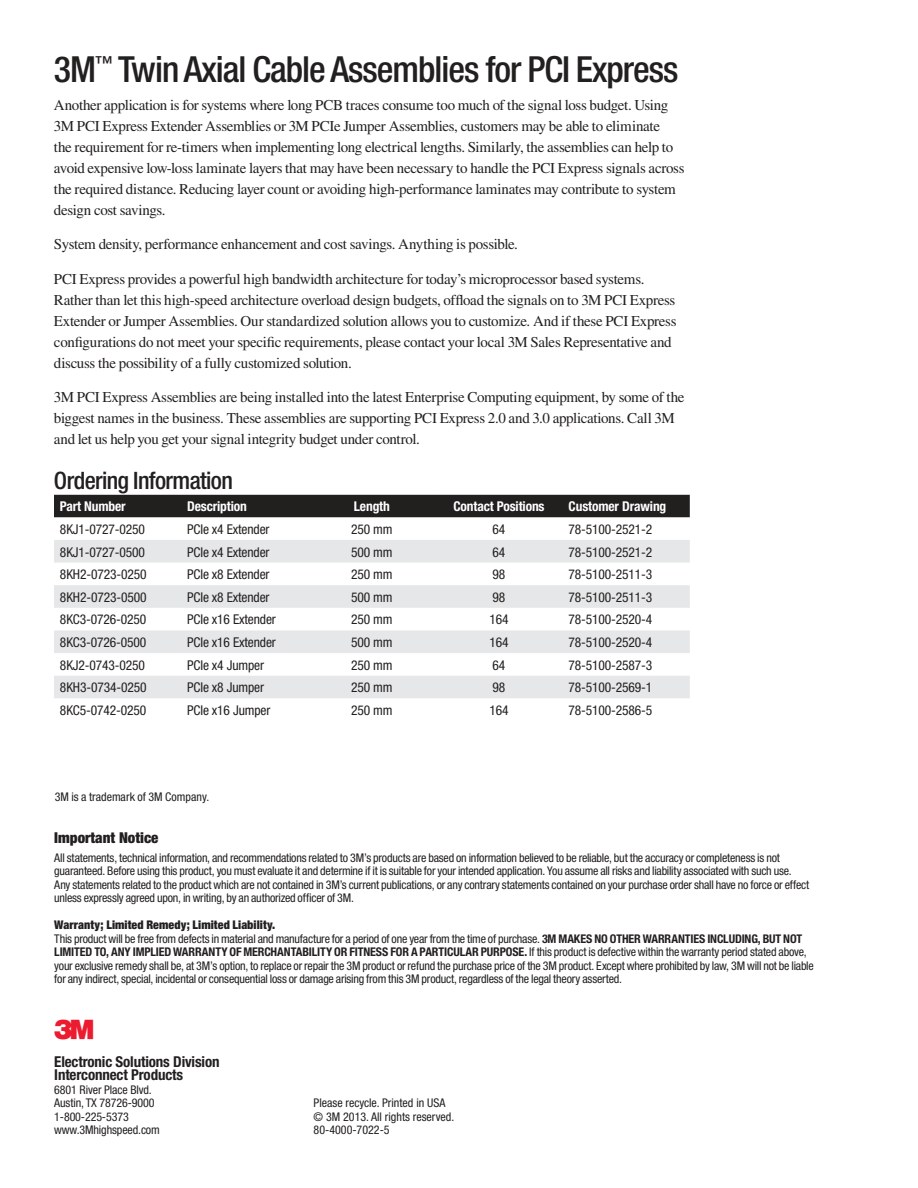
<style>
.page{position:relative;width:918px;height:1188px;background:#fff}
.page>*{position:absolute;margin:0;border:0;box-sizing:border-box;transform-origin:0 0}
.t1{font:500 condensed 36px "Helvetica Neue";letter-spacing:-.025em;color:#221f1f}
.t2{font:27px "Logo 3 Mv 3 tt";color:#ed1b2f}
.t3{font:500 condensed 24px "Helvetica Neue";letter-spacing:-.025em;color:#221f1f}
.t4{font:15px/21px "Times";letter-spacing:-.02em;color:#221f1f}
.t5{font:700 condensed 15px/13.5px "Helvetica Neue LT Std";letter-spacing:-.01em;color:#221f1f}
.t6{font:900 condensed 15px "Helvetica Neue";color:#221f1f}
.t7{font:condensed 13.5px "Helvetica Neue";letter-spacing:-.01em;color:#221f1f}
.t8{font:700 condensed 13.5px "Helvetica Neue";letter-spacing:-.01em;color:#fff}
.t9{font:condensed 12px/13.5px "Helvetica Neue";letter-spacing:-.015em;color:#221f1f}
.t10{font:700 condensed 12px "Helvetica Neue LT Std";letter-spacing:-.01em;color:#221f1f}
.t11{font:condensed 12px "Helvetica Neue";letter-spacing:.005em;color:#221f1f}
.s1{font-weight:900}
.s2{font-family:"Helvetica Neue LT Std";font-weight:700}
.s3{font-family:"Helvetica Neue";font-weight:400}
</style>
<div class="page">
<div style="left:54px;top:495px;width:636px;height:22px;background:#221f1f"></div>
<svg style="left:54px;top:540px;width:636px;height:158px;fill:#e6e7e8"></svg>
<h1 class="t1" style="left:54px;top:56px;width:626px">3M<sup>™</sup> Twin Axial Cable Assemblies for PCI Express</h1>
<p class="t4" style="left:54px;top:96px;width:632px">Another application is for systems where long PCB traces consume too much of the signal loss budget. Using 3M PCI Express Extender Assemblies or 3M PCIe Jumper Assemblies, customers may be able to eliminate<br>the requirement for re-timers when implementing long electrical lengths. Similarly, the assemblies can help to avoid expensive low-loss laminate layers that may have been necessary to handle the PCI Express signals across the required distance. Reducing layer count or avoiding high-performance laminates may contribute to system design cost savings.</p>
<p class="t4" style="left:54px;top:235px;width:465px">System density, performance enhancement and cost savings. Anything is possible.</p>
<p class="t4" style="left:54px;top:270px;width:624px">PCI Express provides a powerful high bandwidth architecture for today’s microprocessor based systems.<br>Rather than let this high-speed architecture overload design budgets, offload the signals on to 3M PCI Express Extender or Jumper Assemblies. Our standardized solution allows you to customize. And if these PCI Express configurations do not meet your specific requirements, please contact your local 3M Sales Representative and discuss the possibility of a fully customized solution.</p>
<p class="t4" style="left:54px;top:388px;width:632px">3M PCI Express Assemblies are being installed into the latest Enterprise Computing equipment, by some of the biggest names in the business. These assemblies are supporting PCI Express 2.0 and 3.0 applications. Call 3M and let us help you get your signal integrity budget under control.</p>
<h3 class="t3" style="left:54px;top:471px;width:180px">Ordering Information</h3>
<p class="t8" style="left:60px;top:501px;width:67px">Part Number</p>
<p class="t8" style="left:187px;top:501px;width:61px">Description</p>
<p class="t8" style="left:354px;top:501px;width:38px">Length</p>
<p class="t8" style="left:453px;top:501px;width:93px">Contact Positions</p>
<p class="t8" style="left:569px;top:501px;width:99px">Customer Drawing</p>
<p class="t7" style="left:60px;top:524px;width:87px">8KJ1-0727-0250</p>
<p class="t7" style="left:187px;top:524px;width:84px">PCIe x4 Extender</p>
<p class="t7" style="left:351px;top:524px;width:43px">250 mm</p>
<p class="t7" style="left:493px;top:524px;width:14px">64</p>
<p class="t7" style="left:569px;top:524px;width:85px">78-5100-2521-2</p>
<p class="t7" style="left:60px;top:547px;width:87px">8KJ1-0727-0500</p>
<p class="t7" style="left:187px;top:547px;width:84px">PCIe x4 Extender</p>
<p class="t7" style="left:351px;top:547px;width:43px">500 mm</p>
<p class="t7" style="left:493px;top:547px;width:14px">64</p>
<p class="t7" style="left:569px;top:547px;width:85px">78-5100-2521-2</p>
<p class="t7" style="left:60px;top:569px;width:88px">8KH2-0723-0250</p>
<p class="t7" style="left:187px;top:569px;width:84px">PCIe x8 Extender</p>
<p class="t7" style="left:351px;top:569px;width:43px">250 mm</p>
<p class="t7" style="left:493px;top:569px;width:14px">98</p>
<p class="t7" style="left:569px;top:569px;width:85px">78-5100-2511-3</p>
<p class="t7" style="left:60px;top:592px;width:88px">8KH2-0723-0500</p>
<p class="t7" style="left:187px;top:592px;width:84px">PCIe x8 Extender</p>
<p class="t7" style="left:351px;top:592px;width:43px">500 mm</p>
<p class="t7" style="left:493px;top:592px;width:14px">98</p>
<p class="t7" style="left:569px;top:592px;width:85px">78-5100-2511-3</p>
<p class="t7" style="left:60px;top:615px;width:88px">8KC3-0726-0250</p>
<p class="t7" style="left:187px;top:615px;width:90px">PCIe x16 Extender</p>
<p class="t7" style="left:351px;top:615px;width:43px">250 mm</p>
<p class="t7" style="left:489px;top:615px;width:21px">164</p>
<p class="t7" style="left:569px;top:615px;width:85px">78-5100-2520-4</p>
<p class="t7" style="left:60px;top:637px;width:88px">8KC3-0726-0500</p>
<p class="t7" style="left:187px;top:637px;width:90px">PCIe x16 Extender</p>
<p class="t7" style="left:351px;top:637px;width:43px">500 mm</p>
<p class="t7" style="left:489px;top:637px;width:21px">164</p>
<p class="t7" style="left:569px;top:637px;width:85px">78-5100-2520-4</p>
<p class="t7" style="left:60px;top:660px;width:87px">8KJ2-0743-0250</p>
<p class="t7" style="left:187px;top:660px;width:78px">PCIe x4 Jumper</p>
<p class="t7" style="left:351px;top:660px;width:43px">250 mm</p>
<p class="t7" style="left:493px;top:660px;width:14px">64</p>
<p class="t7" style="left:569px;top:660px;width:85px">78-5100-2587-3</p>
<p class="t7" style="left:60px;top:683px;width:88px">8KH3-0734-0250</p>
<p class="t7" style="left:187px;top:683px;width:78px">PCIe x8 Jumper</p>
<p class="t7" style="left:351px;top:683px;width:43px">250 mm</p>
<p class="t7" style="left:493px;top:683px;width:14px">98</p>
<p class="t7" style="left:569px;top:683px;width:85px">78-5100-2569-1</p>
<p class="t7" style="left:60px;top:705px;width:88px">8KC5-0742-0250</p>
<p class="t7" style="left:187px;top:705px;width:85px">PCIe x16 Jumper</p>
<p class="t7" style="left:351px;top:705px;width:43px">250 mm</p>
<p class="t7" style="left:489px;top:705px;width:21px">164</p>
<p class="t7" style="left:569px;top:705px;width:85px">78-5100-2586-5</p>
<p class="t11" style="left:55px;top:792px;width:156px">3M is a trademark of 3M Company.</p>
<p class="t6" style="left:54px;top:832px;width:106px">Important Notice</p>
<p class="t9" style="left:54px;top:852px;width:756px">All statements, technical information, and recommendations related to 3M’s products are based on information believed to be reliable, but the accuracy or completeness is not guaranteed. Before using this product, you must evaluate it and determine if it is suitable for your intended application. You assume all risks and liability associated with such use.<br>Any statements related to the product which are not contained in 3M’s current publications, or any contrary statements contained on your purchase order shall have no force or effect unless expressly agreed upon, in writing, by an authorized officer of 3M.</p>
<p class="t9" style="left:54px;top:919px;width:750px"><span class="s1">Warranty; Limited Remedy; Limited Liability.<br></span>This product will be free from defects in material and manufacture for a period of one year from the time of purchase. <span class="s2">3M MAKES NO OTHER WARRANTIES INCLUDING, BUT NOT</span></p>
<p class="t10" style="left:54px;top:947px;width:754px">LIMITED TO, ANY IMPLIED WARRANTY OF MERCHANTABILITY OR FITNESS FOR A PARTICULAR PURPOSE. <span class="s3">If this product is defective within the warranty period stated above,</span></p>
<p class="t9" style="left:54px;top:960px;width:761px">your exclusive remedy shall be, at 3M’s option, to replace or repair the 3M product or refund the purchase price of the 3M product. Except where prohibited by law, 3M will not be liable for any indirect, special, incidental or consequential loss or damage arising from this 3M product, regardless of the legal theory asserted.</p>
<h2 class="t2" style="left:54px;top:1014px;width:41px">3</h2>
<p class="t5" style="left:54px;top:1056px;width:167px">Electronic Solutions Division<br>Interconnect Products</p>
<p class="t9" style="left:54px;top:1083px;width:107px">6801 River Place Blvd.<br>Austin, TX 78726-9000<br>1-800-225-5373 www.3Mhighspeed.com</p>
<p class="t9" style="left:314px;top:1097px;width:142px">Please recycle. Printed in USA © 3M 2013. All rights reserved.<br>80-4000-7022-5</p>
</div>
